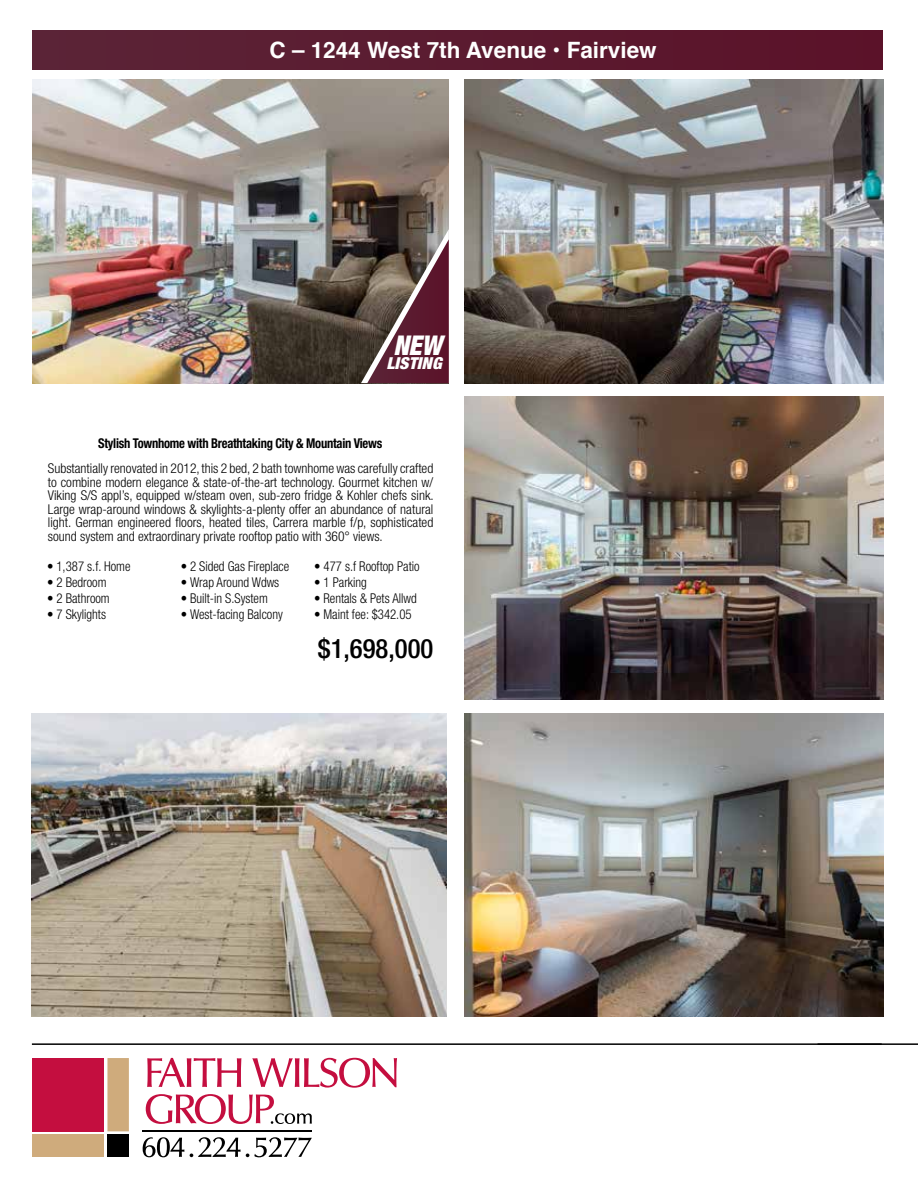
<style>
.page{position:relative;width:918px;height:1188px;background:#fff}
.page>*{position:absolute;margin:0;border:0;box-sizing:border-box;transform-origin:0 0}
.t1{font:italic 900 condensed 27.3px "Helvetica Neue";color:#fff;scale:.95 1}
.t2{font:500 condensed 26.7px "Helvetica Neue";color:#000}
.t3{font:700 22.5px "Helvetica";color:#fff}
.t4{font:italic 900 condensed 16.5px "Helvetica Neue";letter-spacing:.01em;color:#fff;scale:1.05 1}
.t5{font:300 condensed 13.5px/13.5px "Helvetica Neue";color:#000;text-align:justify}
.t6{font:300 condensed 13.5px "Helvetica Neue";color:#000;scale:.95 1}
.t7{font:700 condensed 13.5px "Helvetica Neue";letter-spacing:-.02em;color:#000;scale:.93 1}
</style>
<div class="page">
<div style="left:32px;top:31px;width:850px;height:38px;background:#5b1b30"></div>
<img style="left:464px;top:80px;width:419px;height:303px">
<img style="left:464px;top:397px;width:419px;height:303px">
<img style="left:464px;top:713px;width:419px;height:304px">
<img style="left:33px;top:80px;width:416px;height:303px">
<img style="left:32px;top:713px;width:414px;height:304px">
<hr style="left:142px;top:1130px;width:170px;height:2px;background:#000">
<svg style="left:147px;top:1058px;width:94px;height:29px"></svg>
<svg style="left:252px;top:1058px;width:145px;height:30px"></svg>
<svg style="left:146px;top:1094px;width:166px;height:30px"></svg>
<div style="left:33px;top:1058px;width:71px;height:73px;background:#c40e3f"></div>
<div style="left:107px;top:1135px;width:22px;height:22px;background:#000"></div>
<div style="left:107px;top:1058px;width:22px;height:73px;background:#cfab7c"></div>
<div style="left:33px;top:1135px;width:71px;height:22px;background:#cfab7c"></div>
<svg style="left:143px;top:1137px;width:169px;height:20px"></svg>
<svg style="left:361px;top:229px;width:88px;height:154px;background:#654347"></svg>
<hr style="left:32px;top:1043px;width:850px;height:2px;background:#000">
<hr style="left:818px;top:1043px;width:100px;height:2px;background:#000">
<h3 class="t3" style="left:270px;top:32px;width:389px">C – 1244 West 7th Avenue • Fairview</h3>
<h1 class="t1" style="left:393px;top:329px;width:52px">NEW</h1>
<p class="t4" style="left:386px;top:353px;width:54px">LISTING</p>
<p class="t7" style="left:98px;top:435px;width:307px">Stylish Townhome with Breathtaking City &amp; Mountain Views</p>
<p class="t5" style="left:48px;top:462px;width:387px">Substantially renovated in 2012, this 2 bed, 2 bath townhome was carefully crafted to combine modern elegance &amp; state-of-the-art technology. Gourmet kitchen w/ Viking S/S appl’s, equipped w/steam oven, sub-zero fridge &amp; Kohler chefs sink.<br>Large wrap-around windows &amp; skylights-a-plenty offer an abundance of natural light. German engineered floors, heated tiles, Carrera marble f/p, sophisticated sound system and extraordinary private rooftop patio with 360° views.</p>
<p class="t6" style="left:47px;top:558px;width:89px">• 1,387 s.f. Home</p>
<p class="t6" style="left:47px;top:574px;width:64px">• 2 Bedroom</p>
<p class="t6" style="left:47px;top:590px;width:67px">• 2 Bathroom</p>
<p class="t6" style="left:47px;top:607px;width:63px">• 7 Skylights</p>
<p class="t6" style="left:181px;top:558px;width:116px">• 2 Sided Gas Fireplace</p>
<p class="t6" style="left:181px;top:574px;width:105px">• Wrap Around Wdws</p>
<p class="t6" style="left:181px;top:590px;width:93px">• Built-in S.System</p>
<p class="t6" style="left:181px;top:607px;width:109px">• West-facing Balcony</p>
<p class="t6" style="left:314px;top:558px;width:112px">• 477 s.f Rooftop Patio</p>
<p class="t6" style="left:314px;top:574px;width:57px">• 1 Parking</p>
<p class="t6" style="left:314px;top:590px;width:109px">• Rentals &amp; Pets Allwd</p>
<p class="t6" style="left:314px;top:607px;width:104px">• Maint fee: $342.05</p>
<h2 class="t2" style="left:318px;top:633px;width:117px">$1,698,000</h2>
</div>
